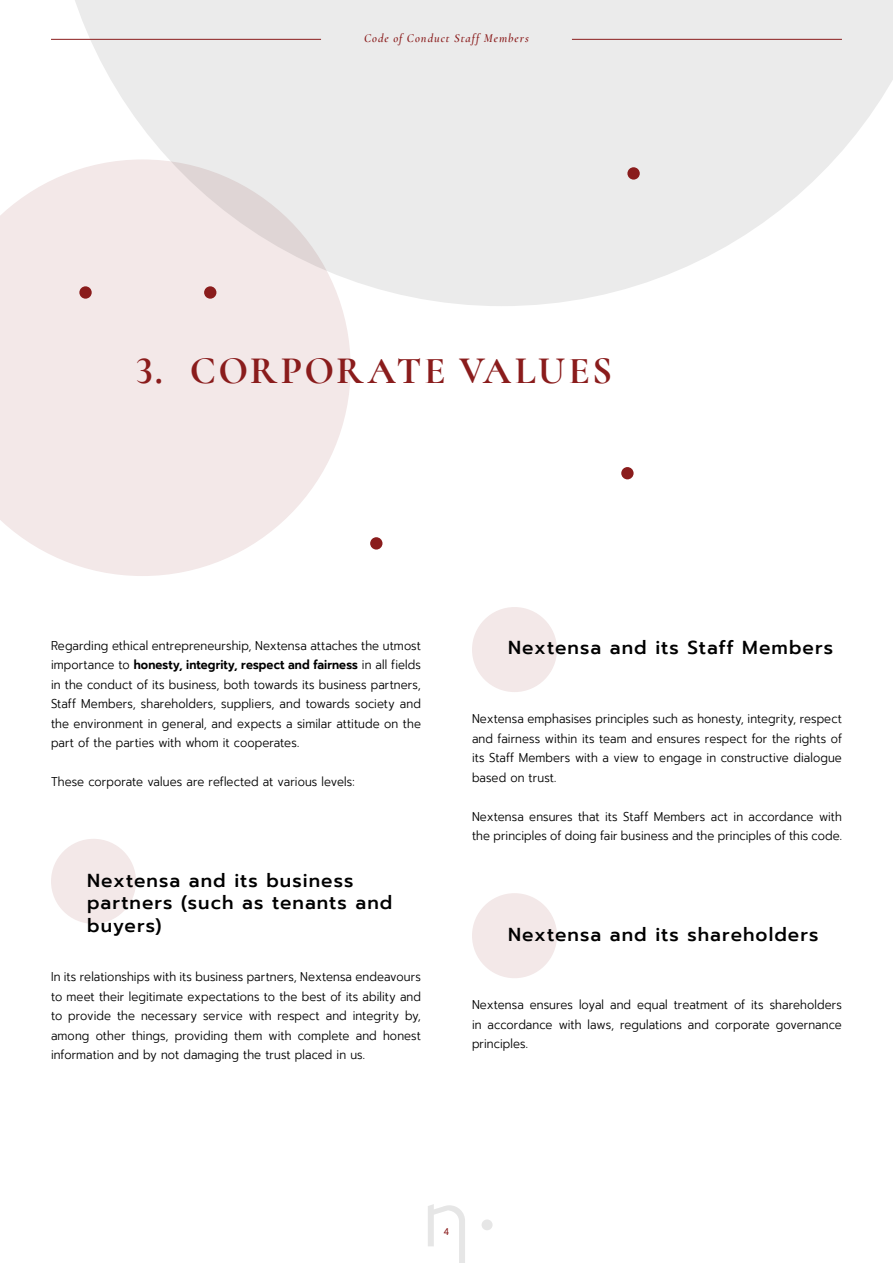
<style>
.page{position:relative;width:893px;height:1263px;background:#fff}
.page>*{position:absolute;margin:0;border:0;box-sizing:border-box;transform-origin:0 0}
.t1{font:700 39px "Cormorant";letter-spacing:.06em;color:#8a1c1c}
.t2{font:500 18.75px/22.5px "Prompt";letter-spacing:.055em;color:#000}
.t3{font:300 12.75px/19.5px "Prompt";letter-spacing:.005em;color:#000;text-align:justify;scale:.9 1}
.t4{font:italic 600 12px "Cormorant";letter-spacing:.085em;color:#8a1c1c}
.t5{font:9.75px "Prompt";color:#8a1c1c;scale:.9 1}
.s1{font-weight:600}
</style>
<div class="page">
<div style="left:482px;top:1219px;width:11px;height:11px;background:#e6e6e6;border-radius:50%"></div>
<svg style="left:428px;top:1204px;width:37px;height:59px"></svg>
<svg style="left:51px;top:0;width:842px;height:306px;fill:#ebebeb"></svg>
<svg style="left:0;top:159px;width:351px;height:417px;fill:#f3e8e8"></svg>
<div style="left:621px;top:467px;width:13px;height:12px;background:#8a1c1c;border-radius:50%"></div>
<svg style="left:79px;top:286px;width:13px;height:13px"></svg>
<svg style="left:627px;top:167px;width:13px;height:13px"></svg>
<div style="left:204px;top:286px;width:12px;height:13px;background:#8a1c1c;border-radius:50%"></div>
<div style="left:370px;top:537px;width:12px;height:12px;background:#8a1c1c;border-radius:50%"></div>
<div style="left:51px;top:839px;width:85px;height:85px;background:#f3e8e8;border-radius:50%"></div>
<div style="left:472px;top:607px;width:85px;height:85px;background:#f3e8e8;border-radius:50%"></div>
<div style="left:472px;top:893px;width:85px;height:85px;background:#f3e8e8;border-radius:50%"></div>
<hr style="left:572px;top:39px;width:270px;height:1px;background:#8a1c1c">
<hr style="left:51px;top:39px;width:270px;height:1px;background:#8a1c1c">
<p class="t4" style="left:364px;top:31px;width:166px">Code of Conduct Staff Members</p>
<h1 class="t1" style="left:136px;top:346px;width:478px">3. CORPORATE VALUES</h1>
<p class="t3" style="left:51px;top:636px;width:413px">Regarding ethical entrepreneurship, Nextensa attaches the utmost importance to <span class="s1">honesty, integrity, respect and fairness</span> in all fields in the conduct of its business, both towards its business partners, Staff Members, shareholders, suppliers, and towards society and the environment in general, and expects a similar attitude on the part of the parties with whom it cooperates.</p>
<p class="t3" style="left:51px;top:772px;width:339px">These corporate values are reflected at various levels:</p>
<h2 class="t2" style="left:87px;top:869px;width:307px">Nextensa and its business partners (such as tenants and buyers)</h2>
<p class="t3" style="left:51px;top:967px;width:413px">In its relationships with its business partners, Nextensa endeavours to meet their legitimate expectations to the best of its ability and to provide the necessary service with respect and integrity by, among other things, providing them with complete and honest information and by not damaging the trust placed in us.</p>
<h2 class="t2" style="left:508px;top:637px;width:326px">Nextensa and its Staff Members</h2>
<p class="t3" style="left:472px;top:709px;width:413px">Nextensa emphasises principles such as honesty, integrity, respect and fairness within its team and ensures respect for the rights of its Staff Members with a view to engage in constructive dialogue based on trust.</p>
<p class="t3" style="left:472px;top:806px;width:413px">Nextensa ensures that its Staff Members act in accordance with the principles of doing fair business and the principles of this code.</p>
<h2 class="t2" style="left:508px;top:923px;width:312px">Nextensa and its shareholders</h2>
<p class="t3" style="left:472px;top:995px;width:413px">Nextensa ensures loyal and equal treatment of its shareholders in accordance with laws, regulations and corporate governance principles.</p>
<p class="t5" style="left:444px;top:1224px;width:7px">4</p>
</div>
